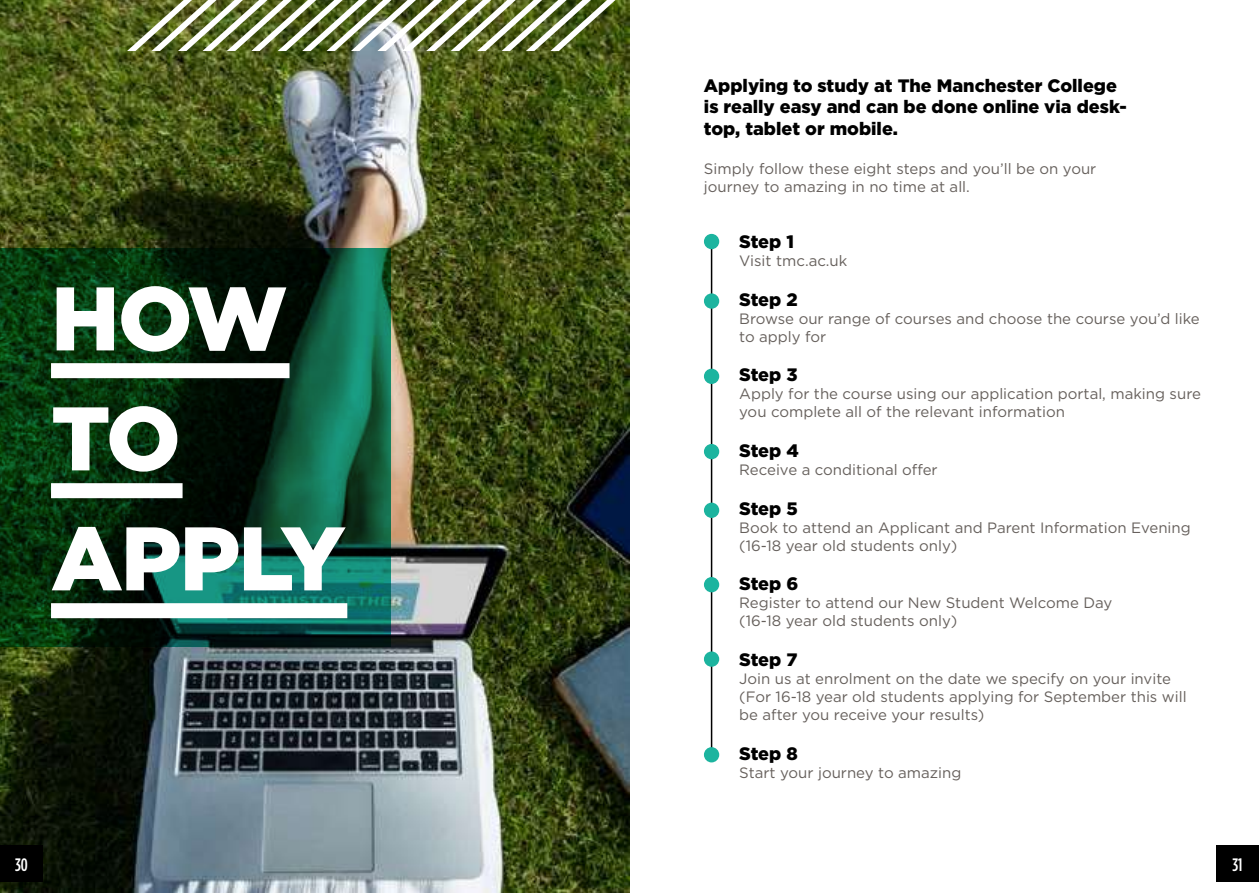
<style>
.page{position:relative;width:1259px;height:893px;background:#fff}
.page>*{position:absolute;margin:0;border:0;box-sizing:border-box;transform-origin:0 0}
.t1{font:900 90px/120px "Gotham";letter-spacing:-.02em;color:#fff}
.t2{font:900 18px/21.6px "Gotham";color:#000}
.t3{font:500 18px "Gotham Condensed";color:#fff}
.t4{font:15px/18px "Gotham";color:#66605c}
</style>
<div class="page">
<hr style="left:711px;top:242px;width:1px;height:513px;background:#000">
<img style="left:0;top:0;width:629px;height:893px">
<svg style="left:0;top:249px;width:390px;height:398px;background:#083b22"></svg>
<div style="left:51px;top:363px;width:238px;height:15px;background:#fff"></div>
<div style="left:51px;top:483px;width:132px;height:15px;background:#fff"></div>
<div style="left:51px;top:603px;width:296px;height:15px;background:#fff"></div>
<svg style="left:127px;top:0;width:502px;height:51px"></svg>
<div style="left:704px;top:234px;width:15px;height:15px;background:#1cb49f;border-radius:50%"></div>
<div style="left:704px;top:293px;width:15px;height:16px;background:#1cb49f;border-radius:50%"></div>
<div style="left:704px;top:369px;width:15px;height:15px;background:#1cb49f;border-radius:50%"></div>
<div style="left:704px;top:444px;width:15px;height:15px;background:#1cb49f;border-radius:50%"></div>
<div style="left:704px;top:503px;width:15px;height:15px;background:#1cb49f;border-radius:50%"></div>
<div style="left:704px;top:577px;width:15px;height:15px;background:#1cb49f;border-radius:50%"></div>
<div style="left:704px;top:651px;width:15px;height:16px;background:#1cb49f;border-radius:50%"></div>
<div style="left:704px;top:747px;width:15px;height:15px;background:#1cb49f;border-radius:50%"></div>
<div style="left:1216px;top:845px;width:43px;height:37px;background:#000"></div>
<div style="left:0;top:845px;width:43px;height:37px;background:#000"></div>
<h1 class="t1" style="left:51px;top:258px;width:296px">HOW<br>TO<br>APPLY</h1>
<p class="t2" style="left:704px;top:74px;width:424px">Applying to study at The Manchester College is really easy and can be done online via desk&shy;top, tablet or mobile.</p>
<p class="t4" style="left:704px;top:160px;width:394px">Simply follow these eight steps and you’ll be on your journey to amazing in no time at all.</p>
<p class="t2" style="left:739px;top:231px;width:56px">Step 1</p>
<p class="t4" style="left:739px;top:252px;width:110px">Visit tmc.ac.uk</p>
<p class="t2" style="left:739px;top:288px;width:60px">Step 2</p>
<p class="t4" style="left:739px;top:309px;width:462px">Browse our range of courses and choose the course you’d like to apply for</p>
<p class="t2" style="left:739px;top:364px;width:60px">Step 3</p>
<p class="t4" style="left:739px;top:385px;width:463px">Apply for the course using our application portal, making sure you complete all of the relevant information</p>
<p class="t2" style="left:739px;top:440px;width:61px">Step 4</p>
<p class="t4" style="left:739px;top:460px;width:200px">Receive a conditional offer</p>
<p class="t2" style="left:739px;top:497px;width:60px">Step 5</p>
<p class="t4" style="left:739px;top:518px;width:453px">Book to attend an Applicant and Parent Information Evening (16-18 year old students only)</p>
<p class="t2" style="left:739px;top:573px;width:61px">Step 6</p>
<p class="t4" style="left:739px;top:594px;width:375px">Register to attend our New Student Welcome Day (16-18 year old students only)</p>
<p class="t2" style="left:739px;top:648px;width:60px">Step 7</p>
<p class="t4" style="left:739px;top:669px;width:449px">Join us at enrolment on the date we specify on your invite (For 16-18 year old students applying for September this will be after you receive your results)</p>
<p class="t2" style="left:739px;top:742px;width:60px">Step 8</p>
<p class="t4" style="left:739px;top:763px;width:224px">Start your journey to amazing</p>
<p class="t3" style="left:15px;top:854px;width:14px">30</p>
<p class="t3" style="left:1232px;top:854px;width:12px">31</p>
</div>
